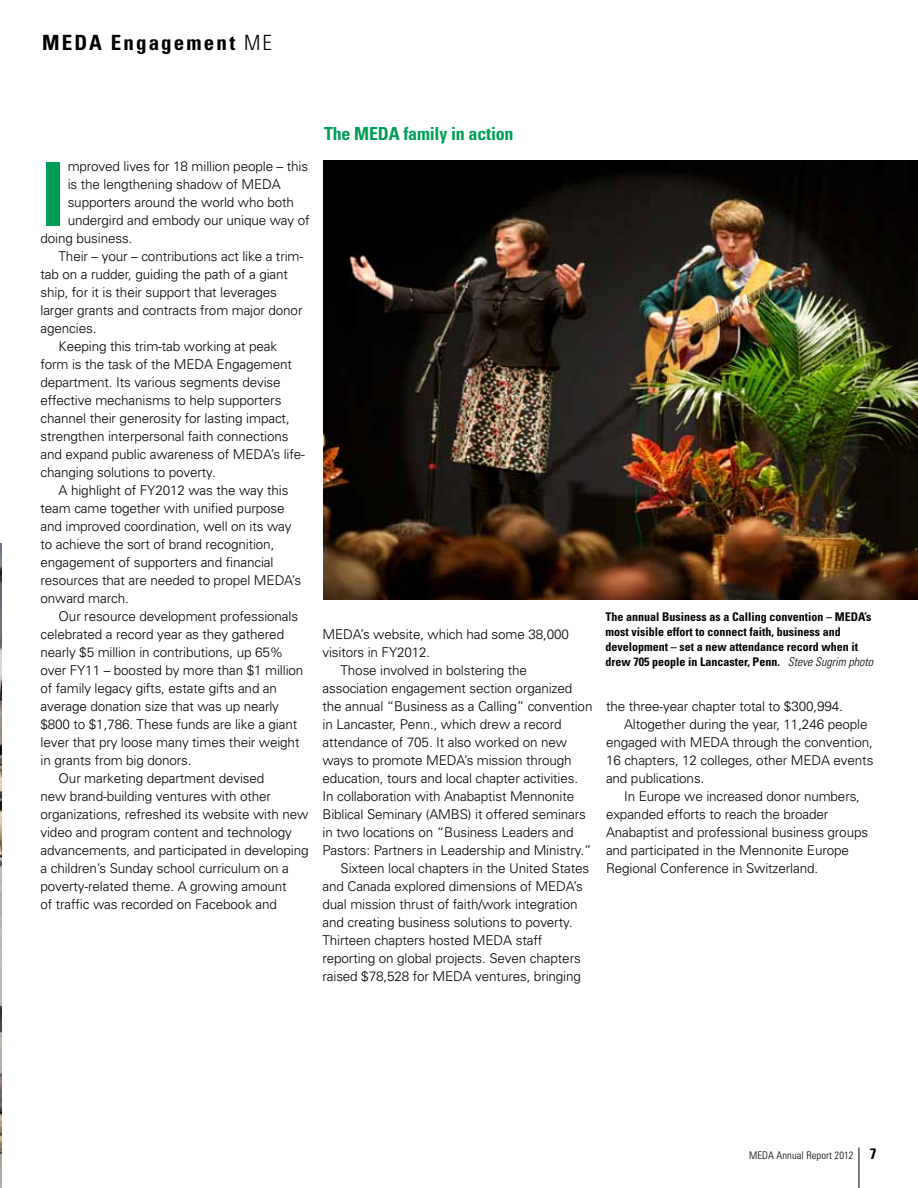
<style>
.page{position:relative;width:918px;height:1188px;background:#fff}
.page>*{position:absolute;margin:0;border:0;box-sizing:border-box;transform-origin:0 0}
.t1{font:700 condensed 88.35px "Univers";color:#009d57}
.t2{font:700 condensed 21px "Univers";letter-spacing:.1em;color:#000}
.t3{font:700 condensed 18px "Univers";letter-spacing:-.01em;color:#009d57}
.t4{font:300 13.5px "Univers";letter-spacing:-.01em;color:#000}
.t5{font:700 condensed 12px/15px "Univers";color:#000}
.t6{font:300 condensed 10.5px "Univers";letter-spacing:.01em;color:#000}
.s1{font-weight:300}
.s2{font-weight:300;font-style:italic}
.s3{font-weight:700;font-size:15px}
</style>
<div class="page">
<hr style="left:859px;top:1148px;width:1px;height:40px;background:#000">
<img style="left:323px;top:161px;width:595px;height:439px">
<img style="left:0;top:544px;width:1px;height:644px">
<h2 class="t2" style="left:42px;top:30px;width:231px">MEDA Engagement <span class="s1">ME</span></h2>
<h1 class="t1" style="left:40px;top:140px;width:26px">I</h1>
<p class="t4" style="left:68px;top:158px;width:242px">mproved lives for 18 million people – this</p>
<p class="t4" style="left:68px;top:176px;width:215px">is the lengthening shadow of MEDA</p>
<p class="t4" style="left:68px;top:194px;width:228px">supporters around the world who both</p>
<p class="t4" style="left:68px;top:212px;width:243px">undergird and embody our unique way of</p>
<p class="t4" style="left:41px;top:230px;width:93px">doing business.</p>
<p class="t4" style="left:59px;top:248px;width:246px">Their – your – contributions act like a trim-</p>
<p class="t4" style="left:41px;top:266px;width:249px">tab on a rudder, guiding the path of a giant</p>
<p class="t4" style="left:41px;top:284px;width:238px">ship, for it is their support that leverages</p>
<p class="t4" style="left:41px;top:302px;width:263px">larger grants and contracts from major donor</p>
<p class="t4" style="left:41px;top:320px;width:57px">agencies.</p>
<p class="t4" style="left:59px;top:338px;width:220px">Keeping this trim-tab working at peak</p>
<p class="t4" style="left:41px;top:356px;width:253px">form is the task of the MEDA Engagement</p>
<p class="t4" style="left:41px;top:374px;width:242px">department. Its various segments devise</p>
<p class="t4" style="left:41px;top:392px;width:242px">effective mechanisms to help supporters</p>
<p class="t4" style="left:41px;top:410px;width:251px">channel their generosity for lasting impact,</p>
<p class="t4" style="left:41px;top:428px;width:250px">strengthen interpersonal faith connections</p>
<p class="t4" style="left:41px;top:446px;width:266px">and expand public awareness of MEDA’s life-</p>
<p class="t4" style="left:41px;top:464px;width:177px">changing solutions to poverty.</p>
<p class="t4" style="left:59px;top:482px;width:231px">A highlight of FY2012 was the way this</p>
<p class="t4" style="left:41px;top:500px;width:246px">team came together with unified purpose</p>
<p class="t4" style="left:41px;top:518px;width:253px">and improved coordination, well on its way</p>
<p class="t4" style="left:41px;top:536px;width:235px">to achieve the sort of brand recognition,</p>
<p class="t4" style="left:41px;top:554px;width:234px">engagement of supporters and financial</p>
<p class="t4" style="left:41px;top:572px;width:262px">resources that are needed to propel MEDA’s</p>
<p class="t4" style="left:41px;top:590px;width:90px">onward march.</p>
<p class="t4" style="left:59px;top:608px;width:241px">Our resource development professionals</p>
<p class="t4" style="left:41px;top:626px;width:245px">celebrated a record year as they gathered</p>
<p class="t4" style="left:41px;top:644px;width:244px">nearly $5 million in contributions, up 65%</p>
<p class="t4" style="left:41px;top:662px;width:264px">over FY11 – boosted by more than $1 million</p>
<p class="t4" style="left:41px;top:680px;width:238px">of family legacy gifts, estate gifts and an</p>
<p class="t4" style="left:41px;top:698px;width:240px">average donation size that was up nearly</p>
<p class="t4" style="left:41px;top:716px;width:258px">$800 to $1,786. These funds are like a giant</p>
<p class="t4" style="left:41px;top:734px;width:260px">lever that pry loose many times their weight</p>
<p class="t4" style="left:41px;top:752px;width:153px">in grants from big donors.</p>
<p class="t4" style="left:59px;top:770px;width:207px">Our marketing department devised</p>
<p class="t4" style="left:41px;top:788px;width:232px">new brand-building ventures with other</p>
<p class="t4" style="left:41px;top:806px;width:269px">organizations, refreshed its website with new</p>
<p class="t4" style="left:41px;top:824px;width:253px">video and program content and technology</p>
<p class="t4" style="left:41px;top:842px;width:270px">advancements, and participated in developing</p>
<p class="t4" style="left:41px;top:860px;width:250px">a children’s Sunday school curriculum on a</p>
<p class="t4" style="left:41px;top:878px;width:248px">poverty-related theme. A growing amount</p>
<p class="t4" style="left:41px;top:896px;width:238px">of traffic was recorded on Facebook and</p>
<h3 class="t3" style="left:324px;top:123px;width:191px">The MEDA family in action</h3>
<p class="t4" style="left:322px;top:626px;width:248px">MEDA’s website, which had some 38,000</p>
<p class="t4" style="left:322px;top:644px;width:109px">visitors in FY2012.</p>
<p class="t4" style="left:341px;top:662px;width:188px">Those involved in bolstering the</p>
<p class="t4" style="left:322px;top:680px;width:251px">association engagement section organized</p>
<p class="t4" style="left:322px;top:698px;width:272px">the annual “Business as a Calling” convention</p>
<p class="t4" style="left:322px;top:716px;width:241px">in Lancaster, Penn., which drew a record</p>
<p class="t4" style="left:322px;top:734px;width:246px">attendance of 705. It also worked on new</p>
<p class="t4" style="left:322px;top:752px;width:251px">ways to promote MEDA’s mission through</p>
<p class="t4" style="left:322px;top:770px;width:257px">education, tours and local chapter activities.</p>
<p class="t4" style="left:322px;top:788px;width:253px">In collaboration with Anabaptist Mennonite</p>
<p class="t4" style="left:322px;top:806px;width:265px">Biblical Seminary (AMBS) it offered seminars</p>
<p class="t4" style="left:322px;top:824px;width:253px">in two locations on “Business Leaders and</p>
<p class="t4" style="left:322px;top:842px;width:271px">Pastors: Partners in Leadership and Ministry.”</p>
<p class="t4" style="left:341px;top:860px;width:250px">Sixteen local chapters in the United States</p>
<p class="t4" style="left:322px;top:878px;width:262px">and Canada explored dimensions of MEDA’s</p>
<p class="t4" style="left:322px;top:896px;width:257px">dual mission thrust of faith/work integration</p>
<p class="t4" style="left:322px;top:914px;width:252px">and creating business solutions to poverty.</p>
<p class="t4" style="left:322px;top:932px;width:221px">Thirteen chapters hosted MEDA staff</p>
<p class="t4" style="left:322px;top:950px;width:260px">reporting on global projects. Seven chapters</p>
<p class="t4" style="left:322px;top:968px;width:260px">raised $78,528 for MEDA ventures, bringing</p>
<p class="t5" style="left:605px;top:609px;width:269px">The annual Business as a Calling convention – MEDA’s most visible effort to connect faith, business and development – set a new attendance record when it drew 705 people in Lancaster, Penn. <span class="s2">Steve Sugrim photo</span></p>
<p class="t4" style="left:606px;top:698px;width:238px">the three-year chapter total to $300,994.</p>
<p class="t4" style="left:624px;top:716px;width:245px">Altogether during the year, 11,246 people</p>
<p class="t4" style="left:606px;top:734px;width:268px">engaged with MEDA through the convention,</p>
<p class="t4" style="left:606px;top:752px;width:269px">16 chapters, 12 colleges, other MEDA events</p>
<p class="t4" style="left:606px;top:770px;width:100px">and publications.</p>
<p class="t4" style="left:624px;top:788px;width:237px">In Europe we increased donor numbers,</p>
<p class="t4" style="left:606px;top:806px;width:224px">expanded efforts to reach the broader</p>
<p class="t4" style="left:606px;top:824px;width:264px">Anabaptist and professional business groups</p>
<p class="t4" style="left:606px;top:842px;width:245px">and participated in the Mennonite Europe</p>
<p class="t4" style="left:606px;top:860px;width:214px">Regional Conference in Switzerland.</p>
<p class="t6" style="left:749px;top:1149px;width:129px">MEDA Annual Report 2012 <span class="s3">7</span></p>
</div>
